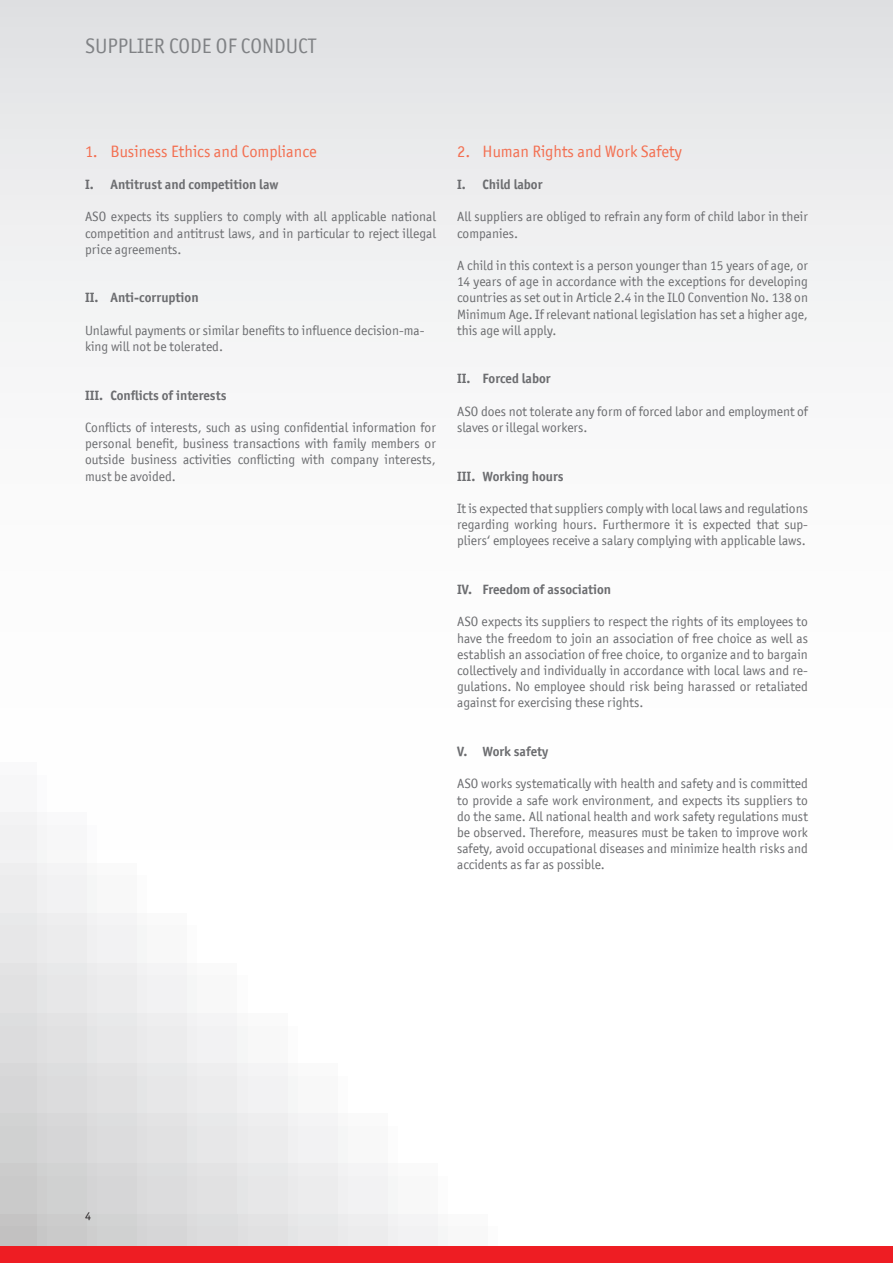
<style>
.page{position:relative;width:893px;height:1263px;background:#fff}
.page>*{position:absolute;margin:0;border:0;box-sizing:border-box;transform-origin:0 0}
.t1{font:21px "Officina San ITC";color:#808285}
.t2{font:16.5px "Officina San ITC";color:#f36f51}
.t3{font:13.5px/16.2px "Officina San ITC";color:#6c6d70;text-align:justify}
.t4{font:700 13.5px "Officina San ITC";color:#6c6d70}
.t5{font:12px "Officina San ITC";color:#231f20}
</style>
<div class="page">
<div style="left:0;top:0;width:893px;height:1263px;background:linear-gradient(to bottom,#eaebec,#fff)"></div>
<div style="left:499px;top:1225px;width:50px;height:38px;background:#fff"></div>
<div style="left:448px;top:1175px;width:51px;height:50px;background:#fff"></div>
<div style="left:398px;top:1125px;width:50px;height:50px;background:#fff"></div>
<div style="left:348px;top:1075px;width:50px;height:50px;background:#fff"></div>
<div style="left:298px;top:1025px;width:50px;height:50px;background:#fff"></div>
<div style="left:248px;top:975px;width:50px;height:50px;background:#fff"></div>
<div style="left:198px;top:925px;width:50px;height:50px;background:#fff"></div>
<div style="left:148px;top:875px;width:50px;height:50px;background:#fff"></div>
<div style="left:98px;top:824px;width:50px;height:51px;background:#fff"></div>
<div style="left:47px;top:774px;width:51px;height:50px;background:#fff"></div>
<div style="left:0;top:724px;width:47px;height:50px;background:#fff"></div>
<div style="left:0;top:1213px;width:37px;height:50px;background:#c2c1c1"></div>
<div style="left:37px;top:1213px;width:51px;height:50px;background:#cacaca"></div>
<div style="left:88px;top:1213px;width:50px;height:50px;background:#d0d1d1"></div>
<div style="left:138px;top:1213px;width:50px;height:50px;background:#d6d6d7"></div>
<div style="left:188px;top:1213px;width:50px;height:50px;background:#dcdcdd"></div>
<div style="left:238px;top:1213px;width:50px;height:50px;background:#e1e1e2"></div>
<div style="left:288px;top:1213px;width:50px;height:50px;background:#e7e7e8"></div>
<div style="left:338px;top:1213px;width:50px;height:50px;background:#ececed"></div>
<div style="left:388px;top:1213px;width:50px;height:50px;background:#f2f2f3"></div>
<div style="left:438px;top:1213px;width:51px;height:50px;background:#f8f8f8"></div>
<div style="left:489px;top:1213px;width:50px;height:50px;background:#fff"></div>
<div style="left:0;top:1163px;width:37px;height:50px;background:#cacaca"></div>
<div style="left:37px;top:1163px;width:51px;height:50px;background:#d0d1d1"></div>
<div style="left:88px;top:1163px;width:50px;height:50px;background:#d6d6d7"></div>
<div style="left:138px;top:1163px;width:50px;height:50px;background:#dcdcdd"></div>
<div style="left:188px;top:1163px;width:50px;height:50px;background:#e1e1e2"></div>
<div style="left:238px;top:1163px;width:50px;height:50px;background:#e7e7e8"></div>
<div style="left:288px;top:1163px;width:50px;height:50px;background:#ececed"></div>
<div style="left:338px;top:1163px;width:50px;height:50px;background:#f2f2f3"></div>
<div style="left:388px;top:1163px;width:50px;height:50px;background:#f8f8f8"></div>
<div style="left:438px;top:1163px;width:51px;height:50px;background:#fff"></div>
<div style="left:0;top:1113px;width:37px;height:50px;background:#d0d1d1"></div>
<div style="left:37px;top:1113px;width:51px;height:50px;background:#d6d6d7"></div>
<div style="left:88px;top:1113px;width:50px;height:50px;background:#dcdcdd"></div>
<div style="left:138px;top:1113px;width:50px;height:50px;background:#e1e1e2"></div>
<div style="left:188px;top:1113px;width:50px;height:50px;background:#e7e7e8"></div>
<div style="left:238px;top:1113px;width:50px;height:50px;background:#ececed"></div>
<div style="left:288px;top:1113px;width:50px;height:50px;background:#f2f2f3"></div>
<div style="left:338px;top:1113px;width:50px;height:50px;background:#f8f8f8"></div>
<div style="left:388px;top:1113px;width:50px;height:50px;background:#fff"></div>
<div style="left:0;top:1063px;width:37px;height:50px;background:#d6d6d7"></div>
<div style="left:37px;top:1063px;width:51px;height:50px;background:#dcdcdd"></div>
<div style="left:88px;top:1063px;width:50px;height:50px;background:#e1e1e2"></div>
<div style="left:138px;top:1063px;width:50px;height:50px;background:#e7e7e8"></div>
<div style="left:188px;top:1063px;width:50px;height:50px;background:#ececed"></div>
<div style="left:238px;top:1063px;width:50px;height:50px;background:#f2f2f3"></div>
<div style="left:288px;top:1063px;width:50px;height:50px;background:#f8f8f8"></div>
<div style="left:338px;top:1063px;width:50px;height:50px;background:#fff"></div>
<div style="left:0;top:1012px;width:37px;height:51px;background:#dcdcdd"></div>
<div style="left:37px;top:1012px;width:51px;height:51px;background:#e1e1e2"></div>
<div style="left:88px;top:1012px;width:50px;height:51px;background:#e7e7e8"></div>
<div style="left:138px;top:1012px;width:50px;height:51px;background:#ececed"></div>
<div style="left:188px;top:1012px;width:50px;height:51px;background:#f2f2f3"></div>
<div style="left:238px;top:1012px;width:50px;height:51px;background:#f8f8f8"></div>
<div style="left:288px;top:1012px;width:50px;height:51px;background:#fff"></div>
<div style="left:0;top:962px;width:37px;height:50px;background:#e1e1e2"></div>
<div style="left:37px;top:962px;width:51px;height:50px;background:#e7e7e8"></div>
<div style="left:88px;top:962px;width:50px;height:50px;background:#ececed"></div>
<div style="left:138px;top:962px;width:50px;height:50px;background:#f2f2f3"></div>
<div style="left:188px;top:962px;width:50px;height:50px;background:#f8f8f8"></div>
<div style="left:238px;top:962px;width:50px;height:50px;background:#fff"></div>
<div style="left:0;top:912px;width:37px;height:50px;background:#e7e7e8"></div>
<div style="left:37px;top:912px;width:51px;height:50px;background:#ececed"></div>
<div style="left:88px;top:912px;width:50px;height:50px;background:#f2f2f3"></div>
<div style="left:138px;top:912px;width:50px;height:50px;background:#f8f8f8"></div>
<div style="left:188px;top:912px;width:50px;height:50px;background:#fff"></div>
<div style="left:0;top:862px;width:37px;height:50px;background:#ececed"></div>
<div style="left:37px;top:862px;width:51px;height:50px;background:#f2f2f3"></div>
<div style="left:88px;top:862px;width:50px;height:50px;background:#f8f8f8"></div>
<div style="left:138px;top:862px;width:50px;height:50px;background:#fff"></div>
<div style="left:0;top:812px;width:37px;height:50px;background:#f1f1f2"></div>
<div style="left:37px;top:812px;width:51px;height:50px;background:#f7f7f8"></div>
<div style="left:88px;top:812px;width:50px;height:50px;background:#fff"></div>
<div style="left:0;top:762px;width:37px;height:50px;background:#f7f7f8"></div>
<div style="left:37px;top:762px;width:51px;height:50px;background:#fff"></div>
<div style="left:0;top:712px;width:37px;height:50px;background:#fff"></div>
<div style="left:0;top:1246px;width:893px;height:17px;background:#ee1d23"></div>
<h1 class="t1" style="left:85px;top:34px;width:233px">SUPPLIER CODE OF CONDUCT</h1>
<p class="t2" style="left:85px;top:141px;width:233px">1. Business Ethics and Compliance</p>
<p class="t4" style="left:85px;top:176px;width:195px">I. Antitrust and competition law</p>
<p class="t3" style="left:85px;top:209px;width:352px">ASO expects its suppliers to comply with all applicable national competition and antitrust laws, and in particular to reject illegal price agreements.</p>
<p class="t4" style="left:85px;top:289px;width:115px">II. Anti-corruption</p>
<p class="t3" style="left:85px;top:322px;width:341px">Unlawful payments or similar benefits to influence decision-ma&shy;king will not be tolerated.</p>
<p class="t4" style="left:85px;top:387px;width:143px">III. Conflicts of interests</p>
<p class="t3" style="left:85px;top:419px;width:352px">Conflicts of interests, such as using confidential information for personal benefit, business transactions with family members or outside business activities conflicting with company interests, must be avoided.</p>
<p class="t2" style="left:457px;top:141px;width:226px">2. Human Rights and Work Safety</p>
<p class="t4" style="left:457px;top:176px;width:87px">I. Child labor</p>
<p class="t3" style="left:457px;top:209px;width:352px">All suppliers are obliged to refrain any form of child labor in their companies.</p>
<p class="t3" style="left:457px;top:257px;width:352px">A child in this context is a person younger than 15 years of age, or 14 years of age in accordance with the exceptions for developing countries as set out in Article 2.4 in the ILO Convention No. 138 on Minimum Age. If relevant national legislation has set a higher age, this age will apply.</p>
<p class="t4" style="left:457px;top:370px;width:95px">II. Forced labor</p>
<p class="t3" style="left:457px;top:403px;width:352px">ASO does not tolerate any form of forced labor and employment of slaves or illegal workers.</p>
<p class="t4" style="left:457px;top:468px;width:108px">III. Working hours</p>
<p class="t3" style="left:457px;top:500px;width:352px">It is expected that suppliers comply with local laws and regulations regarding working hours. Furthermore it is expected that sup&shy;pliers‘ employees receive a salary complying with applicable laws.</p>
<p class="t4" style="left:457px;top:581px;width:156px">IV. Freedom of association</p>
<p class="t3" style="left:457px;top:614px;width:352px">ASO expects its suppliers to respect the rights of its employees to have the freedom to join an association of free choice as well as establish an association of free choice, to organize and to bargain collectively and individually in accordance with local laws and re&shy;gulations. No employee should risk being harassed or retaliated against for exercising these rights.</p>
<p class="t4" style="left:457px;top:743px;width:93px">V. Work safety</p>
<p class="t3" style="left:457px;top:776px;width:352px">ASO works systematically with health and safety and is committed to provide a safe work environment, and expects its suppliers to do the same. All national health and work safety regulations must be observed. Therefore, measures must be taken to improve work safety, avoid occupational diseases and minimize health risks and accidents as far as possible.</p>
<p class="t5" style="left:85px;top:1209px;width:7px">4</p>
</div>
